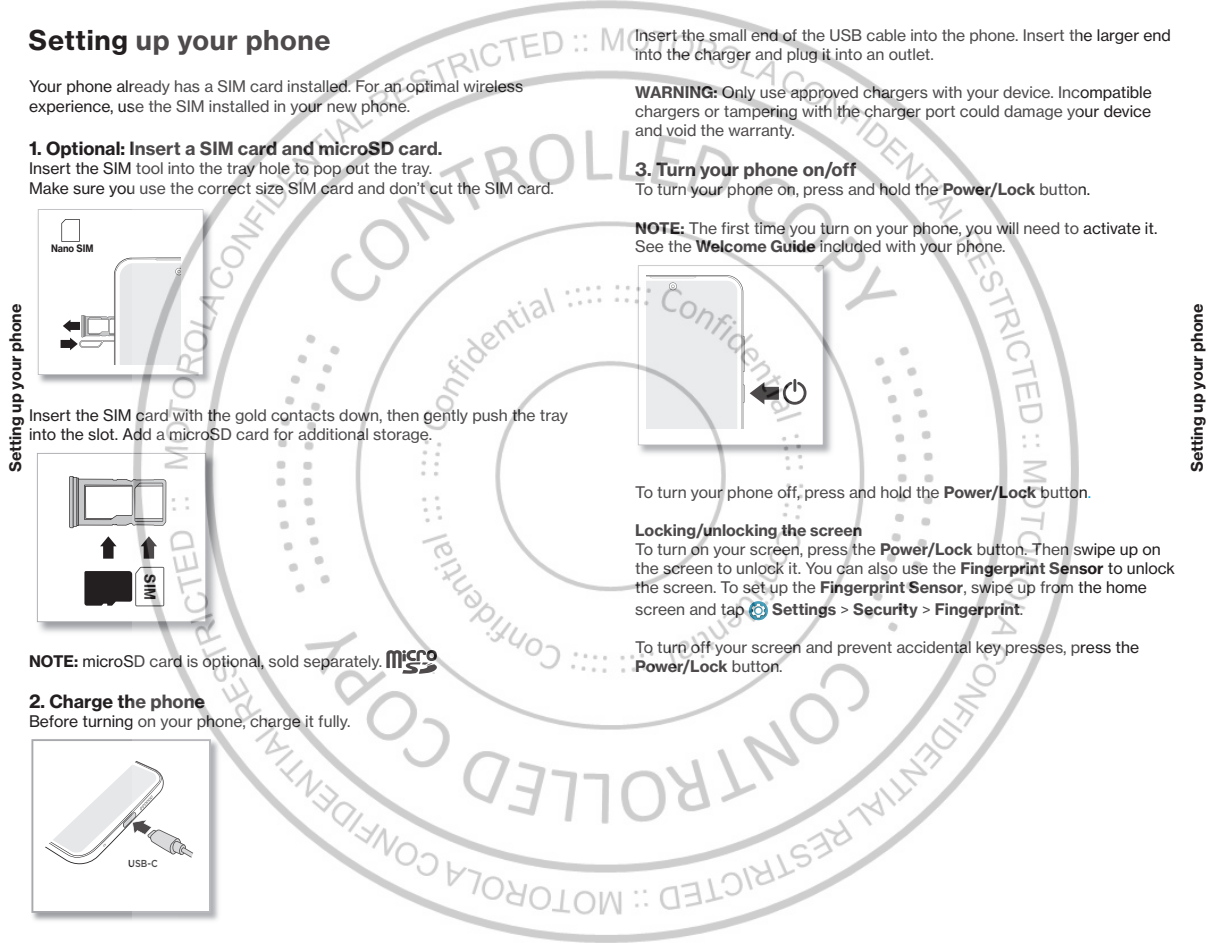
<style>
.page{position:relative;width:1212px;height:944px;background:#fff}
.page>*{position:absolute;margin:0;border:0;box-sizing:border-box;transform-origin:0 0}
.t1{font:700 27px "Verizon NHGTX";letter-spacing:.025em;color:#231f20}
.t2{font:700 18px "Verizon NHGTX";color:#231f20}
.t3{font:15.75px/18.9px "Verizon NHGTX";color:#231f20}
.t4{font:700 15.75px "Verizon NHGTX";color:#231f20}
.t5{font:700 14.85px "Verizon NHGTX";color:#231f20;scale:.9 1}
.t6{font:700 10.12px "Verizon NHGTX";color:#231f20;scale:.9 1}
.t7{font:500 10.12px "Gotham";color:#231f20;scale:.9 1}
.s1{font-weight:700}
.s2{color:#00aeef}
.s3{font-weight:400}
</style>
<div class="page">
<img style="left:37px;top:209px;width:96px;height:175px">
<svg style="left:38px;top:209px;width:95px;height:166px"></svg>
<img style="left:37px;top:622px;width:96px;height:11px">
<svg style="left:37px;top:453px;width:96px;height:169px"></svg>
<img style="left:32px;top:913px;width:101px;height:8px">
<svg style="left:31px;top:739px;width:102px;height:174px"></svg>
<img style="left:133px;top:0;width:946px;height:943px">
<h1 class="t1" style="left:29px;top:23px;width:303px">Setting up your phone</h1>
<p class="t3" style="left:635px;top:26px;width:537px">Insert the small end of the USB cable into the phone. Insert the larger end into the charger and plug it into an outlet.</p>
<p class="t3" style="left:635px;top:83px;width:518px;text-align:justify"><span class="s1">WARNING:</span> Only use approved chargers with your device. Incompatible chargers or tampering with the charger port could damage your device and void the warranty.</p>
<p class="t2" style="left:635px;top:158px;width:223px">3. Turn your phone on/off</p>
<p class="t3" style="left:635px;top:180px;width:457px">To turn your phone on, press and hold the <span class="s1">Power/Lock</span> button.</p>
<p class="t3" style="left:635px;top:218px;width:524px"><span class="s1">NOTE:</span> The first time you turn on your phone, you will need to activate it.<br>See the <span class="s1">Welcome Guide</span> included with your phone.</p>
<p class="t3" style="left:29px;top:76px;width:496px;line-height:20.2px">Your phone already has a SIM card installed. For an optimal wireless experience, use the SIM installed in your new phone.</p>
<p class="t2" style="left:29px;top:137px;width:415px">1. Optional: Insert a SIM card and microSD card.</p>
<p class="t3" style="left:29px;top:158px;width:526px;line-height:20.2px">Insert the SIM tool into the tray hole to pop out the tray.<br>Make sure you use the correct size SIM card and don’t cut the SIM card.</p>
<p class="t6" style="left:51px;top:242px;width:49px">Nano SIM</p>
<p class="t4" style="left:5px;top:472px;width:170px;rotate:-90deg">Setting up your phone</p>
<p class="t4" style="left:1187px;top:472px;width:170px;rotate:-90deg">Setting up your phone</p>
<p class="t3" style="left:29px;top:406px;width:540px">Insert the SIM card with the gold contacts down, then gently push the tray into the slot. Add a microSD card for additional storage.</p>
<p class="t5" style="left:159px;top:574px;width:29px;rotate:90deg">SIM</p>
<p class="t3" style="left:29px;top:651px;width:355px"><span class="s1">NOTE:</span> microSD card is optional, sold separately.</p>
<p class="t2" style="left:29px;top:690px;width:178px">2. Charge the phone</p>
<p class="t3" style="left:29px;top:712px;width:323px">Before turning on your phone, charge it fully.</p>
<p class="t7" style="left:128px;top:857px;width:34px">USB-C</p>
<p class="t3" style="left:635px;top:483px;width:458px">To turn your phone off, press and hold the <span class="s1">Power/Lock</span> button<span class="s2">.</span></p>
<p class="t3" style="left:635px;top:520px;width:541px"><span class="s1">Locking/unlocking the screen<br></span>To turn on your screen, press the <span class="s1">Power/Lock</span> button. Then swipe up on the screen to unlock it. You can also use the <span class="s1">Fingerprint Sensor</span> to unlock the screen. To set up the <span class="s1">Fingerprint Sensor</span>, swipe up from the home</p>
<p class="t3" style="left:635px;top:600px;width:111px">screen and tap</p>
<p class="t4" style="left:772px;top:599px;width:253px">Settings <span class="s3">&gt;</span> Security <span class="s3">&gt;</span> Fingerprint<span class="s3">.</span></p>
<p class="t3" style="left:635px;top:637px;width:505px">To turn off your screen and prevent accidental key presses, press the<br><span class="s1">Power/Lock</span> button.</p>
</div>
